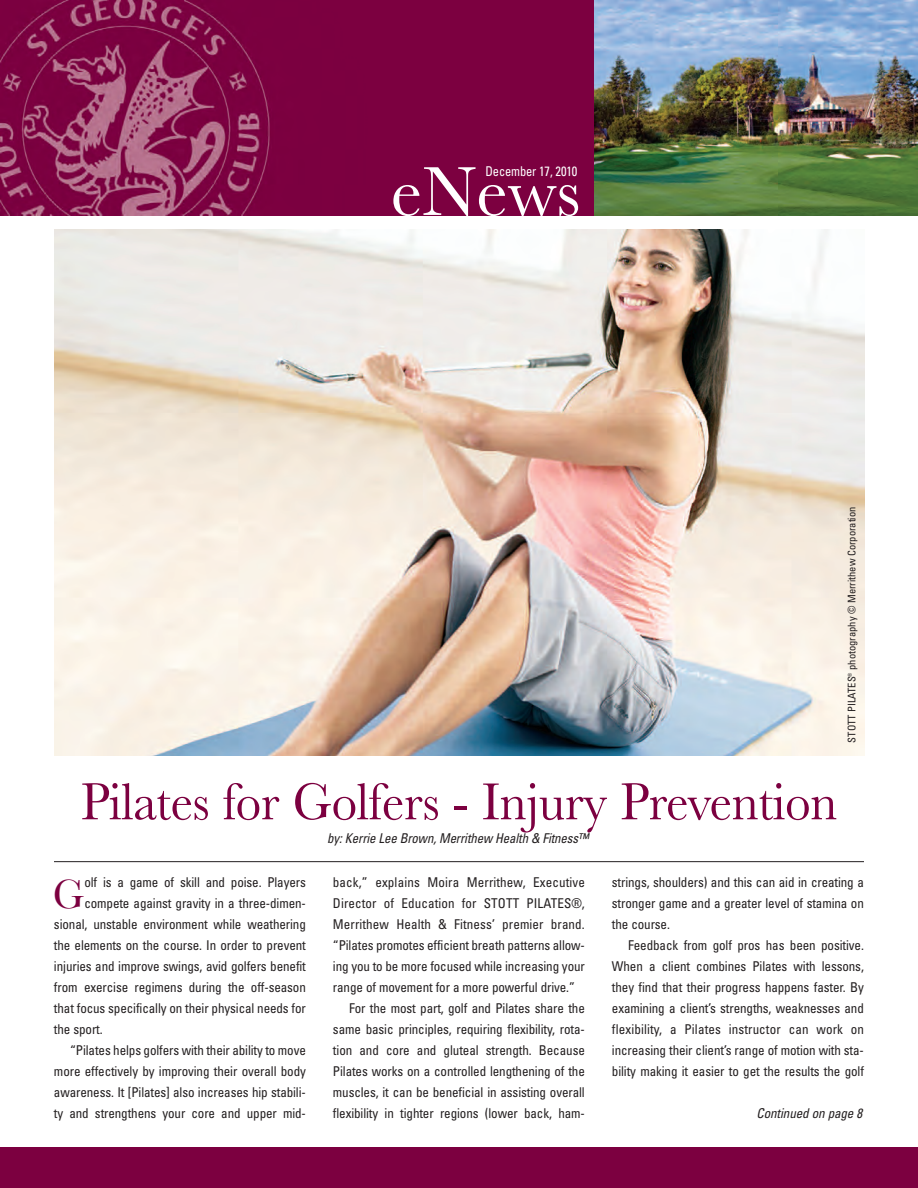
<style>
.page{position:relative;width:918px;height:1188px;background:#fff}
.page>*{position:absolute;margin:0;border:0;box-sizing:border-box;transform-origin:0 0}
.t1{font:72px "Baskerville";color:#fff}
.t2{font:54px "Baskerville";letter-spacing:-.01em;color:#7c0040;scale:.95 1}
.t3{font:42.6px "Baskerville";color:#7c0040}
.t4{font:condensed 13.5px/21px "Univers";letter-spacing:-.01em;color:#231f20;text-align:justify}
.t5{font:condensed 13.5px "Univers";letter-spacing:.01em;color:#231f20}
.t6{font:italic condensed 13.5px "Univers";letter-spacing:-.01em;color:#231f20;scale:.95 1}
.t7{font:italic condensed 13.5px "Univers";letter-spacing:-.01em;color:#231f20}
.t8{font:condensed 13.5px "Univers";letter-spacing:-.01em;color:#fff;scale:.92 1}
.t9{font:condensed 10.5px "Univers";color:#231f20}
</style>
<div class="page">
<img style="left:54px;top:230px;width:810px;height:526px">
<img style="left:0;top:0;width:594px;height:216px">
<img style="left:594px;top:0;width:324px;height:216px">
<div style="left:0;top:1148px;width:918px;height:40px;background:#7c0040"></div>
<hr style="left:54px;top:861px;width:810px;height:1px;background:#231f20">
<p class="t8" style="left:485px;top:167px;width:101px">December 17, 2010</p>
<h1 class="t1" style="left:391px;top:150px;width:191px">eNews</h1>
<p class="t9" style="left:848px;top:742px;width:237px;rotate:-90deg">STOTT PILATES<sup>®</sup> photography © Merrithew Corporation</p>
<h2 class="t2" style="left:81px;top:771px;width:798px">Pilates for Golfers - Injury Prevention</h2>
<p class="t6" style="left:327px;top:834px;width:277px">by: Kerrie Lee Brown, Merrithew Health &amp; Fitness™</p>
<h3 class="t3" style="left:53px;top:870px;width:33px">G</h3>
<p class="t4" style="left:84px;top:873px;width:223px">olf is a game of skill and poise. Players</p>
<p class="t4" style="left:84px;top:894px;width:223px">compete against gravity in a three-dimen-</p>
<p class="t4" style="left:54px;top:915px;width:253px">sional, unstable environment while weathering</p>
<p class="t4" style="left:54px;top:936px;width:253px">the elements on the course. In order to prevent</p>
<p class="t4" style="left:54px;top:957px;width:253px">injuries and improve swings, avid golfers benefit</p>
<p class="t4" style="left:54px;top:978px;width:253px">from exercise regimens during the off-season</p>
<p class="t4" style="left:54px;top:999px;width:253px">that focus specifically on their physical needs for</p>
<p class="t4" style="left:54px;top:1020px;width:50px">the sport.</p>
<p class="t4" style="left:70px;top:1041px;width:237px">“Pilates helps golfers with their ability to move</p>
<p class="t4" style="left:54px;top:1062px;width:253px">more effectively by improving their overall body</p>
<p class="t4" style="left:54px;top:1083px;width:253px">awareness. It [Pilates] also increases hip stabili-</p>
<p class="t4" style="left:54px;top:1104px;width:253px">ty and strengthens your core and upper mid-</p>
<p class="t5" style="left:333px;top:878px;width:254px">back,” explains Moira Merrithew, Executive</p>
<p class="t5" style="left:333px;top:899px;width:253px">Director of Education for STOTT PILATES®,</p>
<p class="t5" style="left:333px;top:920px;width:253px">Merrithew Health &amp; Fitness’ premier brand.</p>
<p class="t4" style="left:333px;top:936px;width:253px">“Pilates promotes efficient breath patterns allow-</p>
<p class="t4" style="left:333px;top:957px;width:253px">ing you to be more focused while increasing your</p>
<p class="t4" style="left:333px;top:978px;width:243px">range of movement for a more powerful drive.”</p>
<p class="t4" style="left:349px;top:999px;width:237px">For the most part, golf and Pilates share the</p>
<p class="t4" style="left:333px;top:1020px;width:253px">same basic principles, requiring flexibility, rota-</p>
<p class="t4" style="left:333px;top:1041px;width:254px">tion and core and gluteal strength. Because</p>
<p class="t4" style="left:333px;top:1062px;width:253px">Pilates works on a controlled lengthening of the</p>
<p class="t4" style="left:333px;top:1083px;width:253px">muscles, it can be beneficial in assisting overall</p>
<p class="t4" style="left:333px;top:1104px;width:253px">flexibility in tighter regions (lower back, ham-</p>
<p class="t4" style="left:612px;top:873px;width:254px">strings, shoulders) and this can aid in creating a stronger game and a greater level of stamina on the course.</p>
<p class="t4" style="left:612px;top:936px;width:254px;text-indent:16px">Feedback from golf pros has been positive.<br>When a client combines Pilates with lessons, they find that their progress happens faster. By examining a client’s strengths, weaknesses and flexibility, a Pilates instructor can work on increasing their client’s range of motion with sta&shy;bility making it easier to get the results the golf</p>
<p class="t7" style="left:757px;top:1109px;width:107px">Continued on page 8</p>
</div>
